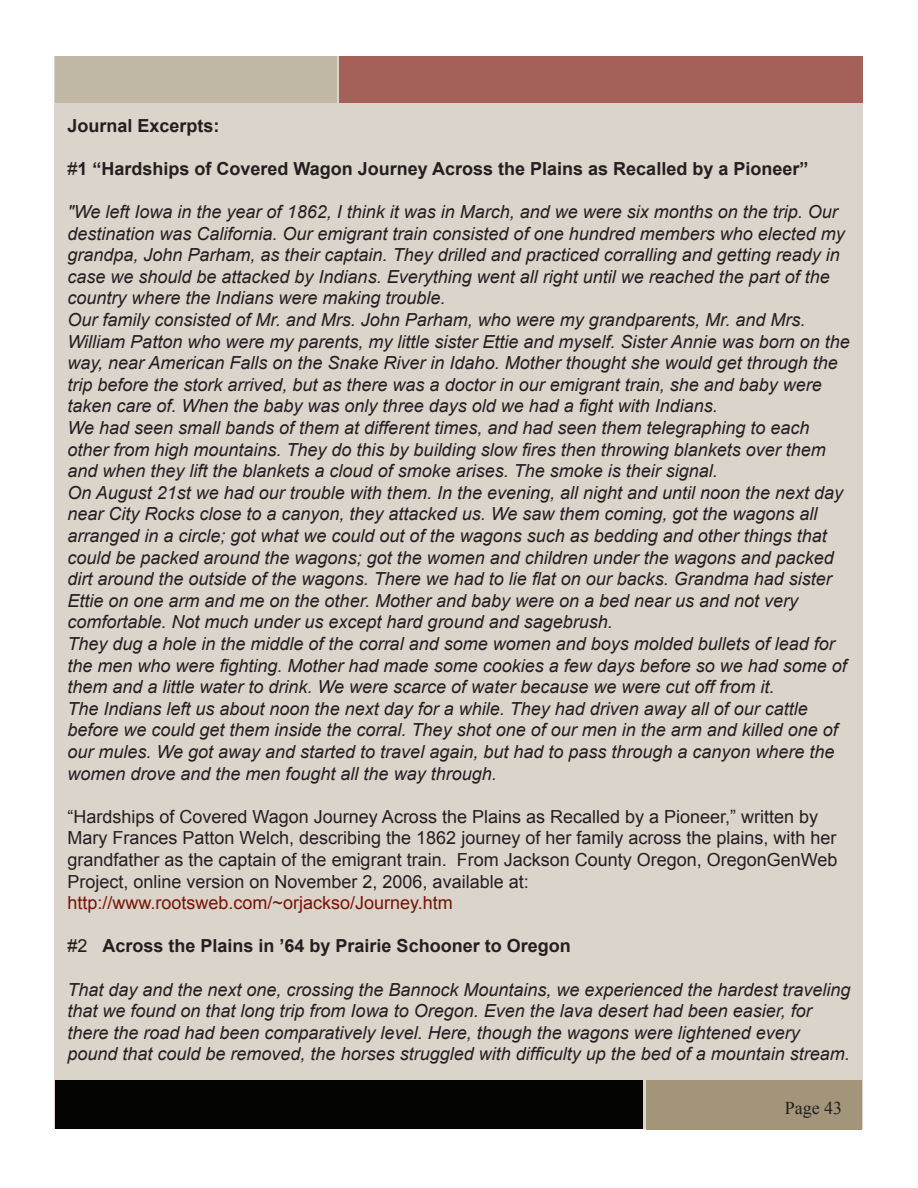
<style>
.page{position:relative;width:918px;height:1188px;background:#fff}
.page>*{position:absolute;margin:0;border:0;box-sizing:border-box;transform-origin:0 0}
.t1{font:italic 18px/21.6px "Arial";color:#231f20}
.t2{font:18px/21.6px "Arial";color:#231f20}
.t3{font:700 18px "Arial";color:#231f20}
.t4{font:18px "Arial";color:#781206}
.t5{font:18px "Times New Roman";color:#231f20}
.s1{font-weight:400}
</style>
<div class="page">
<div style="left:55px;top:56px;width:808px;height:1073px;background:#dad4ca"></div>
<div style="left:55px;top:56px;width:282px;height:47px;background:#c1b8a6"></div>
<div style="left:340px;top:56px;width:523px;height:47px;background:#a56159"></div>
<div style="left:55px;top:1080px;width:588px;height:49px;background:#040503"></div>
<div style="left:646px;top:1080px;width:216px;height:49px;background:#a2957a"></div>
<p class="t3" style="left:68px;top:113px;width:154px">Journal Excerpts:</p>
<p class="t3" style="left:68px;top:157px;width:742px"><span class="s1">#</span>1 “Hardships of Covered Wagon Journey Across the Plains as Recalled by a Pioneer”</p>
<p class="t1" style="left:68px;top:201px;width:779px">"We left Iowa in the year of 1862, I think it was in March, and we were six months on the trip. Our destination was California. Our emigrant train consisted of one hundred members who elected my grandpa, John Parham, as their captain. They drilled and practiced corralling and getting ready in case we should be attacked by Indians. Everything went all right until we reached the part of the country where the Indians were making trouble.</p>
<p class="t1" style="left:68px;top:309px;width:784px">Our family consisted of Mr. and Mrs. John Parham, who were my grandparents, Mr. and Mrs.<br>William Patton who were my parents, my little sister Ettie and myself. Sister Annie was born on the way, near American Falls on the Snake River in Idaho. Mother thought she would get through the trip before the stork arrived, but as there was a doctor in our emigrant train, she and baby were taken care of. When the baby was only three days old we had a fight with Indians.</p>
<p class="t1" style="left:68px;top:417px;width:760px">We had seen small bands of them at different times, and had seen them telegraphing to each other from high mountains. They do this by building slow fires then throwing blankets over them and when they lift the blankets a cloud of smoke arises. The smoke is their signal.</p>
<p class="t1" style="left:68px;top:482px;width:777px">On August 21st we had our trouble with them. In the evening, all night and until noon the next day near City Rocks close to a canyon, they attacked us. We saw them coming, got the wagons all arranged in a circle; got what we could out of the wagons such as bedding and other things that could be packed around the wagons; got the women and children under the wagons and packed dirt around the outside of the wagons. There we had to lie flat on our backs. Grandma had sister Ettie on one arm and me on the other. Mother and baby were on a bed near us and not very comfortable. Not much under us except hard ground and sagebrush.</p>
<p class="t1" style="left:68px;top:633px;width:781px">They dug a hole in the middle of the corral and some women and boys molded bullets of lead for the men who were fighting. Mother had made some cookies a few days before so we had some of them and a little water to drink. We were scarce of water because we were cut off from it.</p>
<p class="t1" style="left:68px;top:698px;width:772px">The Indians left us about noon the next day for a while. They had driven away all of our cattle before we could get them inside the corral. They shot one of our men in the arm and killed one of our mules. We got away and started to travel again, but had to pass through a canyon where the women drove and the men fought all the way through.</p>
<p class="t2" style="left:68px;top:806px;width:772px">“Hardships of Covered Wagon Journey Across the Plains as Recalled by a Pioneer,” written by Mary Frances Patton Welch, describing the 1862 journey of her family across the plains, with her grandfather as the captain of the emigrant train. From Jackson County Oregon, OregonGenWeb Project, online version on November 2, 2006, available at:</p>
<p class="t4" style="left:68px;top:891px;width:387px">http://www.rootsweb.com/~orjackso/Journey.htm</p>
<p class="t3" style="left:68px;top:934px;width:505px"><span class="s1">#2</span> Across the Plains in ’64 by Prairie Schooner to Oregon</p>
<p class="t1" style="left:68px;top:979px;width:784px">That day and the next one, crossing the Bannock Mountains, we experienced the hardest traveling that we found on that long trip from Iowa to Oregon. Even the lava desert had been easier, for there the road had been comparatively level. Here, though the wagons were lightened every pound that could be removed, the horses struggled with difficulty up the bed of a mountain stream.</p>
<p class="t5" style="left:785px;top:1096px;width:59px">Page 43</p>
</div>
